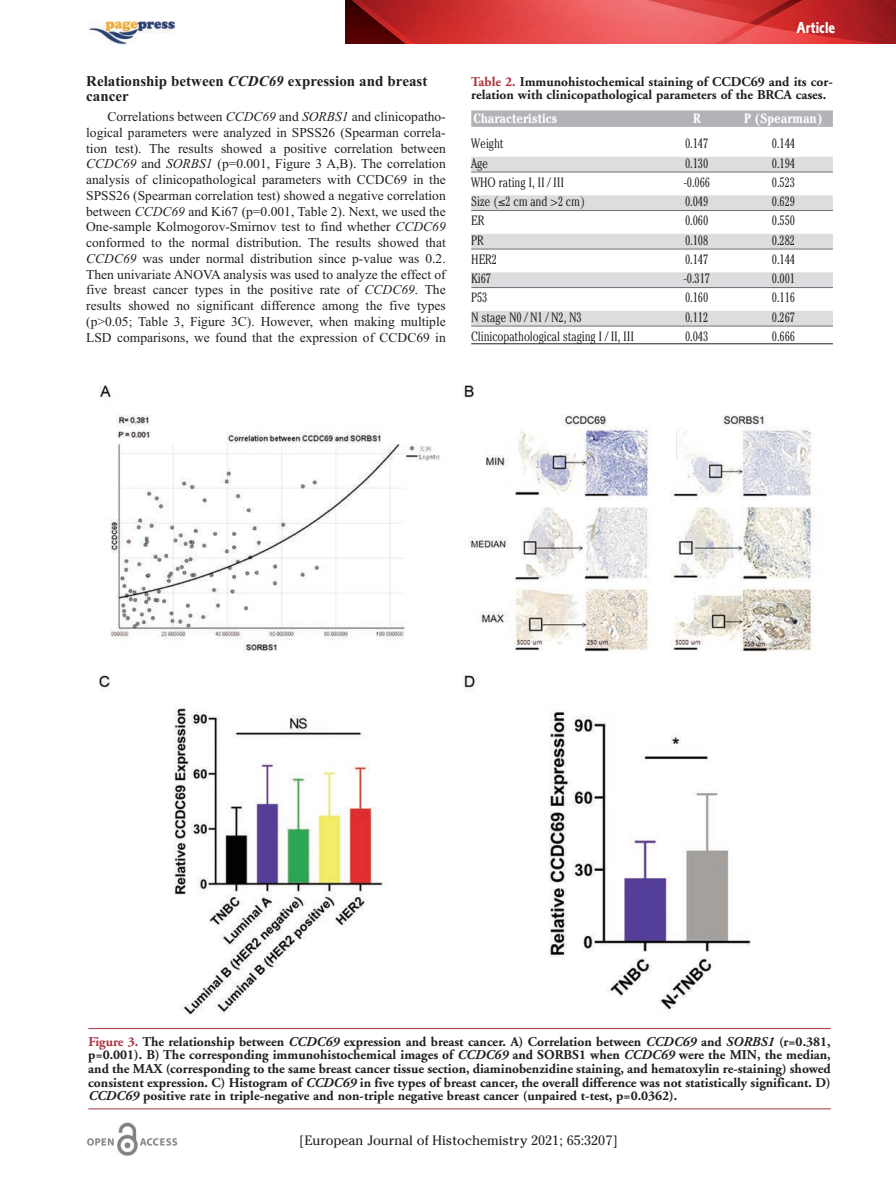
<style>
.page{position:relative;width:896px;height:1190px;background:#fff}
.page>*{position:absolute;margin:0;border:0;box-sizing:border-box;transform-origin:0 0}
.t1{font:16.5px "Corinthian Bold Condensed Plain";color:#fff}
.t2{font:700 15px/15px "Times New Roman";color:#231f20}
.t3{font:13.5px/15.8px "Times New Roman";color:#231f20;text-align:justify}
.t4{font:700 13.5px/13.5px "Adobe Garamond";color:#231f20;text-align:justify}
.t5{font:300 condensed 13.5px "Cheltenham";letter-spacing:-.01em;color:#231f20}
.t6{font:13.5px "Cheltenham";color:#231f20}
.t7{font:700 condensed 13.5px "Cheltenham";letter-spacing:-.01em;color:#fff}
.s1{font-style:italic}
.s2{color:#aa323f}
</style>
<div class="page">
<svg style="left:345px;top:0;width:550px;height:43px;background:#cc3c3d"></svg>
<img style="left:90px;top:20px;width:84px;height:24px">
<img style="left:87px;top:1123px;width:91px;height:33px">
<hr style="left:88px;top:1028px;width:742px;height:1px;background:#aa323f">
<hr style="left:88px;top:1108px;width:742px;height:1px;background:#aa323f">
<img style="left:99px;top:385px;width:716px;height:630px">
<div style="left:471px;top:110px;width:361px;height:17px;background:#b2b3b7"></div>
<div style="left:471px;top:157px;width:361px;height:15px;background:#dcdddf"></div>
<hr style="left:471px;top:172px;width:361px;height:1px;background:#6c6d70">
<div style="left:471px;top:195px;width:361px;height:15px;background:#dcdddf"></div>
<hr style="left:471px;top:210px;width:361px;height:1px;background:#6c6d70">
<div style="left:471px;top:234px;width:361px;height:15px;background:#dcdddf"></div>
<hr style="left:471px;top:249px;width:361px;height:1px;background:#6c6d70">
<div style="left:471px;top:272px;width:361px;height:15px;background:#dcdddf"></div>
<hr style="left:471px;top:287px;width:361px;height:1px;background:#6c6d70">
<div style="left:471px;top:311px;width:361px;height:15px;background:#dcdddf"></div>
<hr style="left:471px;top:326px;width:361px;height:1px;background:#6c6d70">
<hr style="left:471px;top:343px;width:361px;height:1px;background:#231f20">
<p class="t2" style="left:86px;top:73px;width:342px">Relationship between <span class="s1">CCDC69</span> expression and breast cancer</p>
<p class="t3" style="left:86px;top:109px;width:361px;text-indent:21px">Correlations between <span class="s1">CCDC69</span> and <span class="s1">SORBS1</span> and clinicopatho&shy;logical parameters were analyzed in SPSS26 (Spearman correla&shy;tion test). The results showed a positive correlation between <span class="s1">CCDC69</span> and <span class="s1">SORBS1</span> (p=0.001, Figure 3 A,B). The correlation analysis of clinicopathological parameters with CCDC69 in the SPSS26 (Spearman correlation test) showed a negative correlation between <span class="s1">CCDC69</span> and Ki67 (p=0.001, Table 2). Next, we used the One-sample Kolmogorov-Smirnov test to find whether <span class="s1">CCDC69 </span>conformed to the normal distribution. The results showed that <span class="s1">CCDC69</span> was under normal distribution since p-value was 0.2.<br>Then univariate ANOVA analysis was used to analyze the effect of five breast cancer types in the positive rate of <span class="s1">CCDC69</span>. The results showed no significant difference among the five types (p&gt;0.05; Table 3, Figure 3C). However, when making multiple LSD comparisons, we found that the expression of CCDC69 in</p>
<p class="t1" style="left:796px;top:22px;width:40px">Article</p>
<p class="t4" style="left:471px;top:76px;width:363px"><span class="s2">Table 2.</span> Immunohistochemical staining of CCDC69 and its cor&shy;relation with clinicopathological parameters of the BRCA cases.</p>
<p class="t7" style="left:473px;top:113px;width:86px">Characteristics</p>
<p class="t7" style="left:693px;top:113px;width:9px">R</p>
<p class="t7" style="left:744px;top:113px;width:80px">P (Spearman)</p>
<p class="t5" style="left:471px;top:139px;width:34px">Weight</p>
<p class="t5" style="left:685px;top:139px;width:25px">0.147</p>
<p class="t5" style="left:771px;top:139px;width:25px">0.144</p>
<p class="t5" style="left:471px;top:158px;width:19px">Age</p>
<p class="t5" style="left:685px;top:158px;width:25px">0.130</p>
<p class="t5" style="left:771px;top:158px;width:25px">0.194</p>
<p class="t5" style="left:471px;top:177px;width:94px">WHO rating I, II / III</p>
<p class="t5" style="left:683px;top:177px;width:28px">-0.066</p>
<p class="t5" style="left:771px;top:177px;width:25px">0.523</p>
<p class="t5" style="left:471px;top:197px;width:115px">Size (≤2 cm and &gt;2 cm)</p>
<p class="t5" style="left:685px;top:197px;width:25px">0.049</p>
<p class="t5" style="left:771px;top:197px;width:25px">0.629</p>
<p class="t5" style="left:471px;top:216px;width:15px">ER</p>
<p class="t5" style="left:685px;top:216px;width:25px">0.060</p>
<p class="t5" style="left:771px;top:216px;width:25px">0.550</p>
<p class="t5" style="left:471px;top:235px;width:14px">PR</p>
<p class="t5" style="left:685px;top:235px;width:25px">0.108</p>
<p class="t5" style="left:771px;top:235px;width:25px">0.282</p>
<p class="t5" style="left:471px;top:254px;width:27px">HER2</p>
<p class="t5" style="left:685px;top:254px;width:25px">0.147</p>
<p class="t5" style="left:771px;top:254px;width:25px">0.144</p>
<p class="t5" style="left:471px;top:274px;width:21px">Ki67</p>
<p class="t5" style="left:683px;top:274px;width:28px">-0.317</p>
<p class="t5" style="left:771px;top:274px;width:25px">0.001</p>
<p class="t5" style="left:471px;top:293px;width:18px">P53</p>
<p class="t5" style="left:685px;top:293px;width:25px">0.160</p>
<p class="t5" style="left:771px;top:293px;width:25px">0.116</p>
<p class="t5" style="left:471px;top:312px;width:112px">N stage N0 / N1 / N2, N3</p>
<p class="t5" style="left:685px;top:312px;width:25px">0.112</p>
<p class="t5" style="left:771px;top:312px;width:25px">0.267</p>
<p class="t5" style="left:471px;top:331px;width:164px">Clinicopathological staging I / II, III</p>
<p class="t5" style="left:685px;top:331px;width:25px">0.043</p>
<p class="t5" style="left:771px;top:331px;width:25px">0.666</p>
<p class="t4" style="left:88px;top:1036px;width:744px"><span class="s2">Figure 3.</span> The relationship between <span class="s1">CCDC69</span> expression and breast cancer. A) Correlation between <span class="s1">CCDC69</span> and <span class="s1">SORBS1</span> (r=0.381, p=0.001). B) The corresponding immunohistochemical images of <span class="s1">CCDC69</span> and SORBS1 when <span class="s1">CCDC69</span> were the MIN, the median, and the MAX (corresponding to the same breast cancer tissue section, diaminobenzidine staining, and hematoxylin re-staining) showed consistent expression. C) Histogram of <span class="s1">CCDC69</span> in five types of breast cancer, the overall difference was not statistically significant. D)<br><span class="s1">CCDC69</span> positive rate in triple-negative and non-triple negative breast cancer (unpaired t-test, p=0.0362).</p>
<p class="t6" style="left:299px;top:1132px;width:320px">[European Journal of Histochemistry 2021; 65:3207]</p>
</div>
